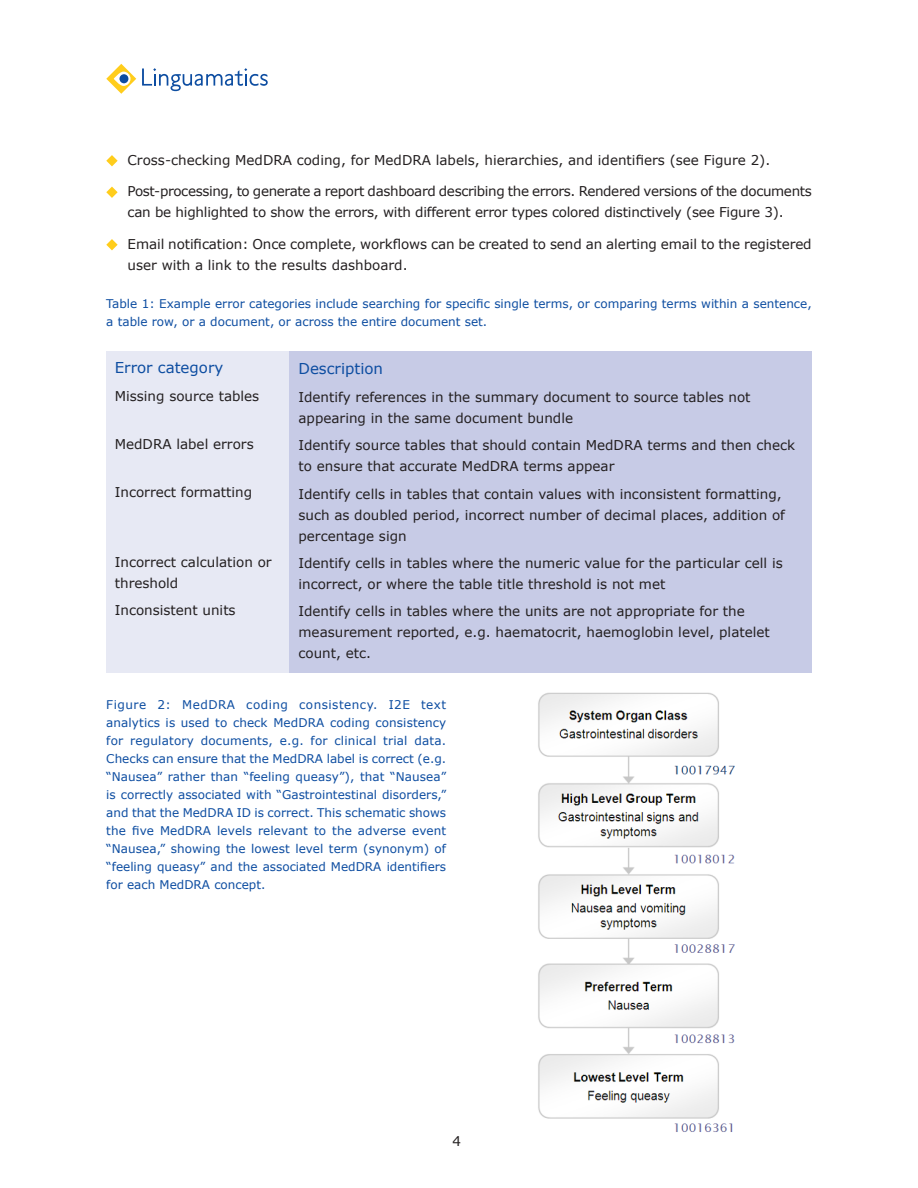
<style>
.page{position:relative;width:918px;height:1188px;background:#fff}
.page>*{position:absolute;margin:0;border:0;box-sizing:border-box;transform-origin:0 0}
.Text_indented{font:15px "Verdana";color:#0d4da1}
.Subheading{font:15px "Verdana";color:#0d4da1}
.Subheading-2{font:13.5px/21px "Verdana";color:#231f20}
.Bullet_points{font:13.5px/21px "Verdana";letter-spacing:-.005em;color:#231f20}
.Bullet_points-2{font:13.5px/21px "Verdana";letter-spacing:-.025em;color:#231f20}
.Minor_heading{font:13.5px "Verdana";color:#231f20}
.Text{font:12px/18px "Verdana";color:#0d4da1}
</style>
<div class="page">
<svg style="left:106px;top:155px;width:12px;height:11px"></svg>
<svg style="left:106px;top:187px;width:12px;height:11px"></svg>
<svg style="left:106px;top:239px;width:12px;height:11px"></svg>
<div style="left:106px;top:351px;width:192px;height:322px;background:#e7e9f4"></div>
<div style="left:289px;top:351px;width:523px;height:322px;background:#c7cbe6"></div>
<img style="left:538px;top:692px;width:197px;height:440px">
<svg style="left:106px;top:64px;width:30px;height:30px"></svg>
<svg style="left:114px;top:72px;width:17px;height:14px"></svg>
<div style="left:119px;top:74px;width:9px;height:9px;background:#0d4da1;border-radius:50%"></div>
<svg style="left:142px;top:68px;width:126px;height:23px"></svg>
<p class="Bullet_points" style="left:128px;top:149px;width:644px">Cross-checking MedDRA coding, for MedDRA labels, hierarchies, and identifiers (see Figure 2).</p>
<p class="Bullet_points-2" style="left:128px;top:181px;width:686px">Post-processing, to generate a report dashboard describing the errors. Rendered versions of the documents can be highlighted to show the errors, with different error types colored distinctively (see Figure 3).</p>
<p class="Bullet_points" style="left:128px;top:233px;width:686px">Email notification: Once complete, workflows can be created to send an alerting email to the registered user with a link to the results dashboard.</p>
<p class="Text" style="left:106px;top:294px;width:707px">Table 1: Example error categories include searching for specific single terms, or comparing terms within a sentence, a table row, or a document, or across the entire document set.</p>
<p class="Text_indented" style="left:115px;top:357px;width:110px">Error category</p>
<p class="Subheading-2" style="left:115px;top:385px;width:146px">Missing source tables</p>
<p class="Subheading-2" style="left:115px;top:433px;width:140px">MedDRA label errors</p>
<p class="Subheading-2" style="left:115px;top:482px;width:139px">Incorrect formatting</p>
<p class="Subheading" style="left:298px;top:359px;width:86px">Description</p>
<p class="Subheading-2" style="left:298px;top:386px;width:454px">Identify references in the summary document to source tables not appearing in the same document bundle</p>
<p class="Subheading-2" style="left:298px;top:435px;width:498px">Identify source tables that should contain MedDRA terms and then check to ensure that accurate MedDRA terms appear</p>
<p class="Subheading-2" style="left:298px;top:483px;width:488px">Identify cells in tables that contain values with inconsistent formatting, such as doubled period, incorrect number of decimal places, addition of percentage sign</p>
<p class="Subheading-2" style="left:298px;top:552px;width:486px">Identify cells in tables where the numeric value for the particular cell is incorrect, or where the table title threshold is not met</p>
<p class="Subheading-2" style="left:298px;top:601px;width:473px">Identify cells in tables where the units are not appropriate for the measurement reported, e.g. haematocrit, haemoglobin level, platelet count, etc.</p>
<p class="Text" style="left:106px;top:695px;width:342px;text-align:justify">Figure 2: MedDRA coding consistency. I2E text analytics is used to check MedDRA coding consistency for regulatory documents, e.g. for clinical trial data.<br>Checks can ensure that the MedDRA label is correct (e.g. “Nausea” rather than “feeling queasy”), that “Nausea” is correctly associated with “Gastrointestinal disorders,” and that the MedDRA ID is correct. This schematic shows the five MedDRA levels relevant to the adverse event “Nausea,” showing the lowest level term (synonym) of “feeling queasy” and the associated MedDRA identifiers for each MedDRA concept.</p>
<p class="Subheading-2" style="left:115px;top:551px;width:158px">Incorrect calculation or threshold</p>
<p class="Subheading-2" style="left:115px;top:600px;width:122px">Inconsistent units</p>
<p class="Minor_heading" style="left:453px;top:1132px;width:10px">4</p>
</div>
